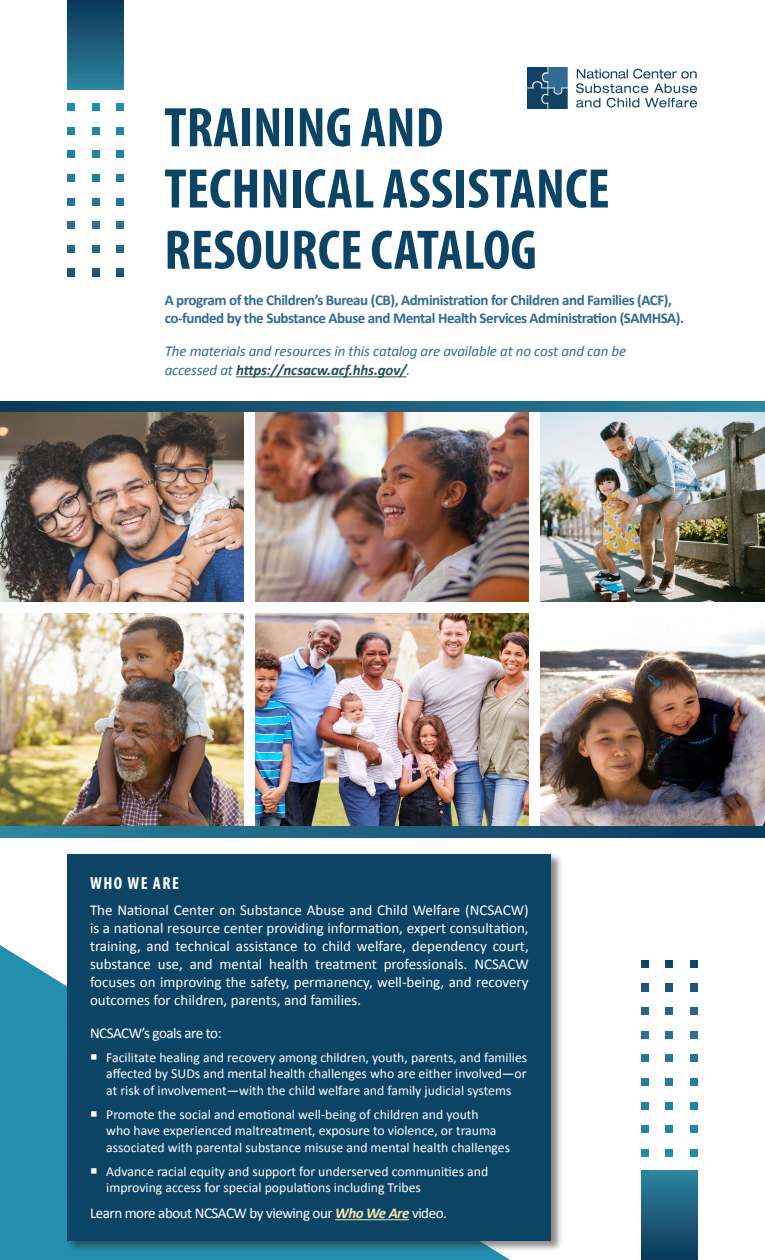
<style>
.page{position:relative;width:765px;height:1260px;background:#fff}
.page>*{position:absolute;margin:0;border:0;box-sizing:border-box;transform-origin:0 0}
.t1{font:700 condensed 56.25px/61.2px "Myriad Pro";letter-spacing:.005em;color:#0b4465}
.t2{font:700 condensed 17.5px "Myriad Pro";letter-spacing:.08em;color:#fff}
.t3{font:15px/18px "Calibri";letter-spacing:-.03em;color:#fff;text-align:justify}
.Subheading{font:700 15px/18.1px "Calibri";letter-spacing:-.03em;color:#316d92}
.t4{font:italic 15px/18.8px "Calibri";letter-spacing:-.01em;color:#316d92}
.t5{font:13.75px/16.5px "Calibri";color:#fff}
.s1{font-weight:700;color:#285154}
.s2{font-weight:700;font-style:italic;color:#f5e6b1}
</style>
<div class="page">
<div style="left:0;top:945px;width:510px;height:315px;background:#238ead"></div>
<img style="left:527px;top:67px;width:169px;height:41px">
<hr style="left:236px;top:377px;width:171px;height:1px;background:#285154">
<div style="left:641px;top:1170px;width:57px;height:90px;background:linear-gradient(to bottom,#2d859f,#0d385b)"></div>
<svg style="left:690px;top:1149px;width:8px;height:8px"></svg>
<svg style="left:666px;top:1149px;width:7px;height:8px"></svg>
<svg style="left:641px;top:1149px;width:7px;height:8px"></svg>
<svg style="left:690px;top:1078px;width:8px;height:8px"></svg>
<svg style="left:666px;top:1078px;width:7px;height:8px"></svg>
<svg style="left:641px;top:1078px;width:7px;height:8px"></svg>
<svg style="left:690px;top:1008px;width:8px;height:7px"></svg>
<svg style="left:666px;top:1008px;width:7px;height:7px"></svg>
<svg style="left:641px;top:1008px;width:7px;height:7px"></svg>
<svg style="left:690px;top:1126px;width:8px;height:7px"></svg>
<svg style="left:666px;top:1126px;width:7px;height:7px"></svg>
<svg style="left:641px;top:1126px;width:7px;height:7px"></svg>
<svg style="left:690px;top:1055px;width:8px;height:7px"></svg>
<svg style="left:666px;top:1055px;width:7px;height:7px"></svg>
<svg style="left:641px;top:1055px;width:7px;height:7px"></svg>
<svg style="left:690px;top:984px;width:8px;height:7px"></svg>
<svg style="left:666px;top:984px;width:7px;height:7px"></svg>
<svg style="left:641px;top:984px;width:7px;height:7px"></svg>
<svg style="left:690px;top:1102px;width:8px;height:7px"></svg>
<svg style="left:666px;top:1102px;width:7px;height:7px"></svg>
<svg style="left:641px;top:1102px;width:7px;height:7px"></svg>
<svg style="left:690px;top:1031px;width:8px;height:7px"></svg>
<svg style="left:666px;top:1031px;width:7px;height:7px"></svg>
<svg style="left:641px;top:1031px;width:7px;height:7px"></svg>
<svg style="left:690px;top:960px;width:8px;height:8px"></svg>
<svg style="left:666px;top:960px;width:7px;height:8px"></svg>
<svg style="left:641px;top:960px;width:7px;height:8px"></svg>
<div style="left:68px;top:0;width:56px;height:90px;background:linear-gradient(to bottom,#0d3659,#2c839e)"></div>
<svg style="left:68px;top:103px;width:7px;height:8px"></svg>
<svg style="left:92px;top:103px;width:7px;height:8px"></svg>
<svg style="left:117px;top:103px;width:7px;height:8px"></svg>
<svg style="left:68px;top:174px;width:7px;height:8px"></svg>
<svg style="left:92px;top:174px;width:7px;height:8px"></svg>
<svg style="left:117px;top:174px;width:7px;height:8px"></svg>
<svg style="left:68px;top:245px;width:7px;height:7px"></svg>
<svg style="left:92px;top:245px;width:7px;height:7px"></svg>
<svg style="left:117px;top:245px;width:7px;height:7px"></svg>
<svg style="left:68px;top:127px;width:7px;height:7px"></svg>
<svg style="left:92px;top:127px;width:7px;height:7px"></svg>
<svg style="left:117px;top:127px;width:7px;height:7px"></svg>
<svg style="left:68px;top:198px;width:7px;height:7px"></svg>
<svg style="left:92px;top:198px;width:7px;height:7px"></svg>
<svg style="left:117px;top:198px;width:7px;height:7px"></svg>
<svg style="left:68px;top:269px;width:7px;height:7px"></svg>
<svg style="left:92px;top:269px;width:7px;height:7px"></svg>
<svg style="left:117px;top:269px;width:7px;height:7px"></svg>
<svg style="left:68px;top:151px;width:7px;height:7px"></svg>
<svg style="left:92px;top:151px;width:7px;height:7px"></svg>
<svg style="left:117px;top:151px;width:7px;height:7px"></svg>
<svg style="left:68px;top:222px;width:7px;height:7px"></svg>
<svg style="left:92px;top:222px;width:7px;height:7px"></svg>
<svg style="left:117px;top:222px;width:7px;height:7px"></svg>
<div style="left:67px;top:853px;width:496px;height:399px;background:#231f20;opacity:.53"></div>
<div style="left:68px;top:854px;width:483px;height:386px;background:#0b4465"></div>
<hr style="left:335px;top:1219px;width:74px;height:1px;background:#f5e6b1">
<img style="left:0;top:613px;width:244px;height:213px">
<img style="left:255px;top:613px;width:274px;height:213px">
<img style="left:540px;top:627px;width:225px;height:199px">
<svg style="left:0;top:826px;width:765px;height:11px;background:#1c5d7c"></svg>
<img style="left:540px;top:412px;width:225px;height:190px">
<img style="left:0;top:412px;width:244px;height:189px">
<img style="left:255px;top:412px;width:274px;height:190px">
<svg style="left:0;top:401px;width:765px;height:11px;background:#1c5d7c"></svg>
<h1 class="t1" style="left:164px;top:96px;width:447px">TRAINING AND<br>TECHNICAL ASSISTANCE<br>RESOURCE CATALOG</h1>
<p class="Subheading" style="left:165px;top:290px;width:521px">A program of the Children’s Bureau (CB), Administration for Children and Families (ACF), co-funded by the Substance Abuse and Mental Health Services Administration (SAMHSA).</p>
<p class="t4" style="left:165px;top:341px;width:463px">The materials and resources in this catalog are available at no cost and can be accessed at <span class="s1">https://ncsacw.acf.hhs.gov/</span>.</p>
<h2 class="t2" style="left:90px;top:873px;width:90px">WHO WE ARE</h2>
<p class="t3" style="left:90px;top:900px;width:440px">The National Center on Substance Abuse and Child Welfare (NCSACW) is a national resource center providing information, expert consultation, training, and technical assistance to child welfare, dependency court, substance use, and mental health treatment professionals. NCSACW focuses on improving the safety, permanency, well-being, and recovery outcomes for children, parents, and families.</p>
<p class="t3" style="left:90px;top:1023px;width:133px">NCSACW’s goals are to:</p>
<p class="t5" style="left:106px;top:1048px;width:423px;text-align:justify">Facilitate healing and recovery among children, youth, parents, and families affected by SUDs and mental health challenges who are either involved—or at risk of involvement—with the child welfare and family judicial systems</p>
<p class="t5" style="left:106px;top:1105px;width:405px">Promote the social and emotional well-being of children and youth<br>who have experienced maltreatment, exposure to violence, or trauma associated with parental substance misuse and mental health challenges</p>
<p class="t5" style="left:106px;top:1162px;width:384px">Advance racial equity and support for underserved communities and improving access for special populations including Tribes</p>
<p class="t3" style="left:90px;top:1203px;width:359px">Learn more about NCSACW by viewing our <span class="s2">Who We Are</span> video.</p>
</div>
